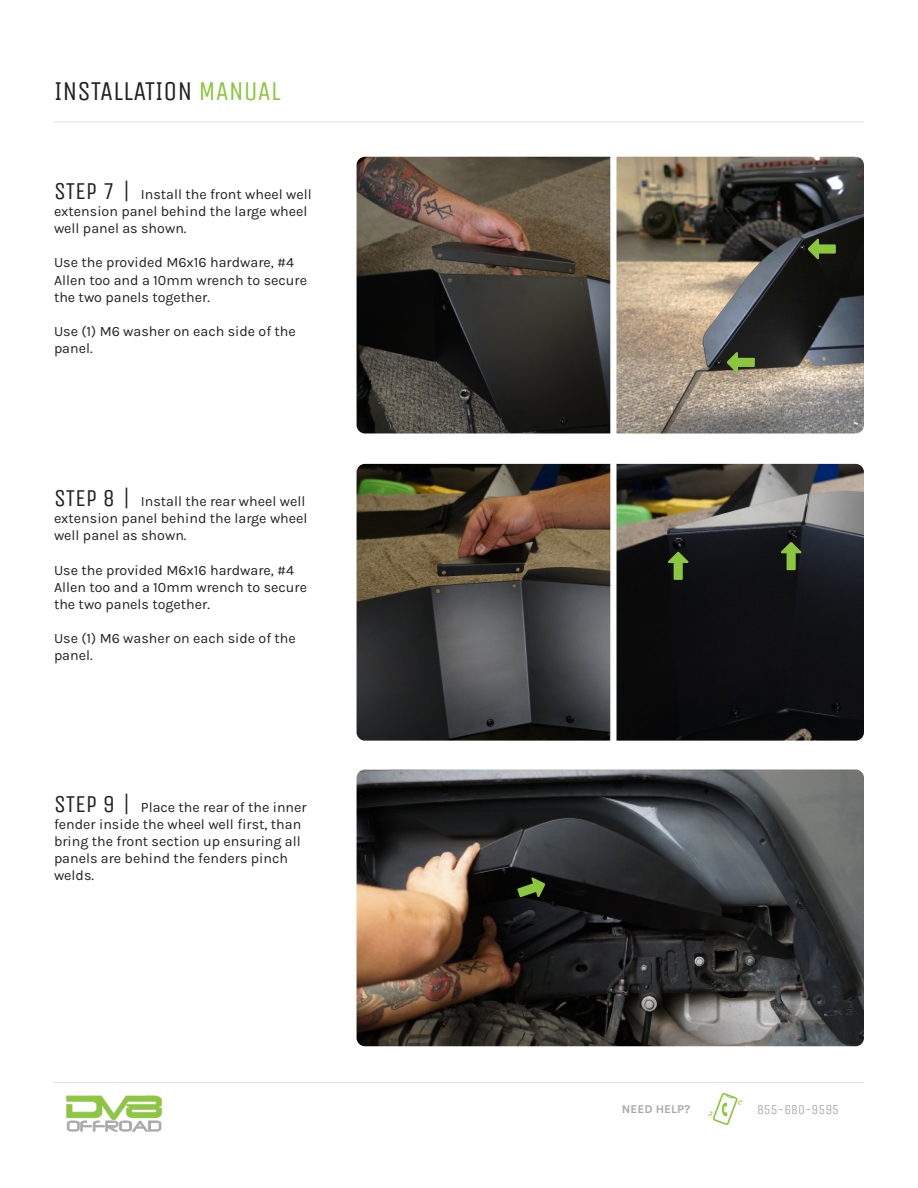
<style>
.page{position:relative;width:918px;height:1188px;background:#fff}
.page>*{position:absolute;margin:0;border:0;box-sizing:border-box;transform-origin:0 0}
.t1{font:27px "Unica One";color:#231f20}
.t2{font:14.25px/17.1px "Karla";color:#231f20}
.t3{font:13.5px "Unica One";color:#aeadad}
.t4{font:700 12px "Karla";color:#a8a9ad}
.s1{color:#8bc63e}
.s2{font-family:"Unica One";font-size:24px}
</style>
<div class="page">
<img style="left:357px;top:770px;width:507px;height:276px">
<img style="left:357px;top:464px;width:253px;height:277px">
<img style="left:617px;top:464px;width:247px;height:277px">
<img style="left:357px;top:157px;width:253px;height:276px">
<img style="left:617px;top:157px;width:247px;height:276px">
<hr style="left:54px;top:122px;width:810px;height:1px;background:#e2e0e0">
<svg style="left:708px;top:1093px;width:34px;height:32px"></svg>
<hr style="left:54px;top:1082px;width:810px;height:1px;background:#e2e0e0">
<img style="left:66px;top:1095px;width:96px;height:37px">
<svg style="left:808px;top:238px;width:28px;height:22px"></svg>
<svg style="left:727px;top:352px;width:28px;height:21px"></svg>
<svg style="left:668px;top:552px;width:21px;height:28px"></svg>
<svg style="left:780px;top:542px;width:22px;height:28px"></svg>
<svg style="left:517px;top:877px;width:28px;height:20px"></svg>
<p class="t1" style="left:54px;top:72px;width:228px">INSTALLATION <span class="s1">MANUAL</span></p>
<p class="t2" style="left:54px;top:185px;width:259px"><span class="s2">STEP 7 |</span> Install the front wheel well extension panel behind the large wheel well panel as shown.</p>
<p class="t2" style="left:54px;top:254px;width:254px">Use the provided M6x16 hardware, #4<br>Allen too and a 10mm wrench to secure the two panels together.</p>
<p class="t2" style="left:54px;top:322px;width:243px">Use (1) M6 washer on each side of the panel.</p>
<p class="t2" style="left:54px;top:492px;width:255px"><span class="s2">STEP 8 |</span> Install the rear wheel well extension panel behind the large wheel well panel as shown.</p>
<p class="t2" style="left:54px;top:561px;width:254px">Use the provided M6x16 hardware, #4<br>Allen too and a 10mm wrench to secure the two panels together.</p>
<p class="t2" style="left:54px;top:629px;width:243px">Use (1) M6 washer on each side of the panel.</p>
<p class="t2" style="left:54px;top:798px;width:254px"><span class="s2">STEP 9 |</span> Place the rear of the inner fender inside the wheel well first, than bring the front section up ensuring all panels are behind the fenders pinch welds.</p>
<p class="t4" style="left:622px;top:1101px;width:70px">NEED HELP?</p>
<p class="t3" style="left:757px;top:1100px;width:84px">855-680-9595</p>
</div>
